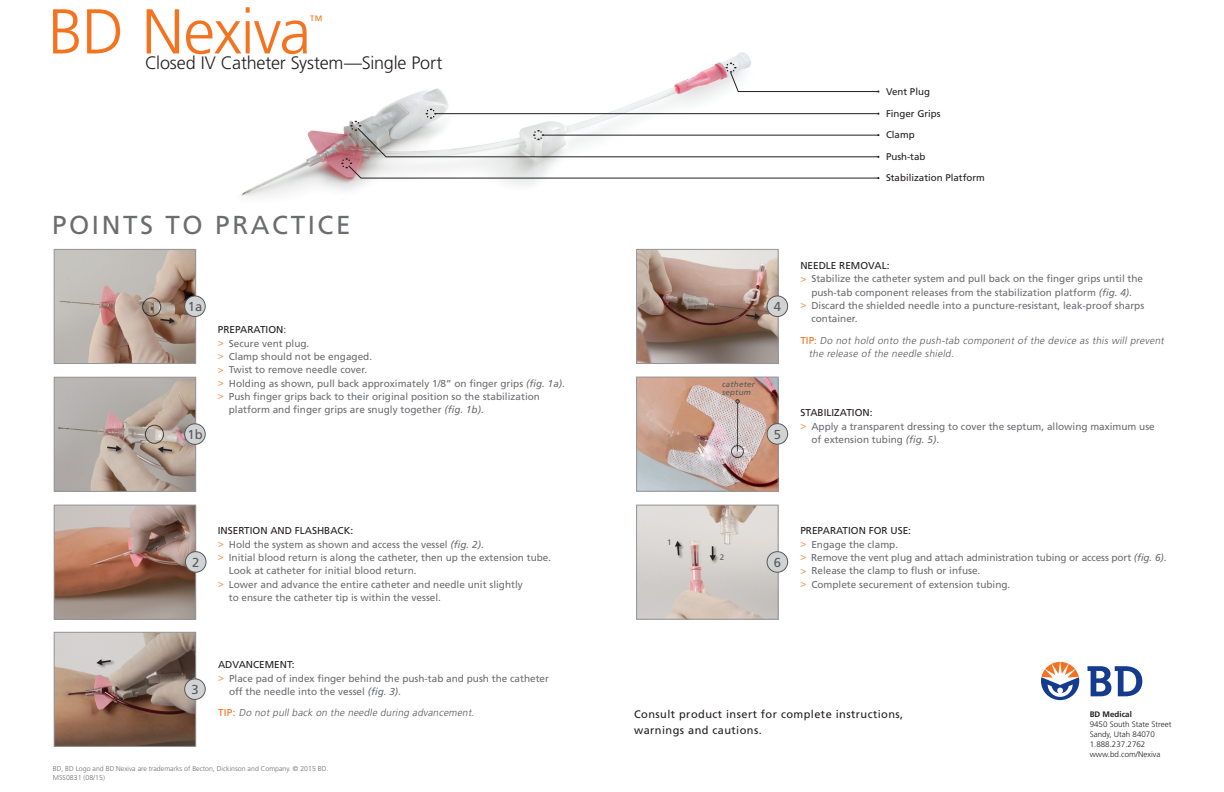
<style>
.page{position:relative;width:1224px;height:792px;background:#fff}
.page>*{position:absolute;margin:0;border:0;box-sizing:border-box;transform-origin:0 0}
._1__Product_Name_Ful{font:300 63.2px "Frutiger LT Std";letter-spacing:-.02em;color:#f47321}
.t1{font:26px "Frutiger LT Std";letter-spacing:.1em;color:#6c6d70}
._1__Product_Descript{font:300 18px "Frutiger LT Std";letter-spacing:-.01em;color:#231f20}
._1__Product_Name_Ful-2{font:300 13.5px "Frutiger LT Std";color:#f47321}
.t2{font:13px "Frutiger LT Std";color:#57585a}
.t3{font:11px "Frutiger LT Std";letter-spacing:.04em;color:#231f20}
.grey_bullet{font:10px/13.3px "Frutiger LT Std";color:#6c6d70}
.italic_note{font:italic 300 10px/13.3px "Frutiger LT Std";color:#57585a}
.t4{font:10px "Frutiger LT Std";color:#231f20}
.t5{font:9.7px "Frutiger LT Std";color:#231f20}
._6__Address_Block{font:300 8px "Frutiger LT Std";color:#231f20}
.italic_note-2{font:italic 8px "Frutiger LT Std";letter-spacing:.03em;color:#57585a}
._6__Address_Block-2{font:700 8px "Frutiger LT Std";color:#231f20}
.italic_note-3{font:8px "Frutiger LT Std";color:#57585a}
.t6{font:300 7px "Frutiger LT Std";color:#6c6d70}
.s1{color:#57585a}
.s2{color:#f7985a}
.s3{font-style:italic}
.s4{font-weight:400;font-style:normal;color:#f47321}
</style>
<div class="page">
<img style="left:241px;top:52px;width:510px;height:145px">
<img style="left:56px;top:379px;width:138px;height:111px">
<div style="left:54px;top:377px;width:142px;height:115px;border:1px solid #939598"></div>
<div style="left:185px;top:424px;width:20px;height:20px;background:#d1d2d4;border-radius:50%"></div>
<div style="left:184px;top:424px;width:21px;height:21px;border:1px solid #57585a;border-radius:50%"></div>
<img style="left:56px;top:507px;width:138px;height:110px">
<div style="left:54px;top:505px;width:142px;height:114px;border:1px solid #939598"></div>
<div style="left:185px;top:552px;width:21px;height:20px;background:#d1d2d4;border-radius:50%"></div>
<div style="left:185px;top:551px;width:21px;height:21px;border:1px solid #57585a;border-radius:50%"></div>
<img style="left:56px;top:634px;width:138px;height:111px">
<div style="left:54px;top:632px;width:142px;height:115px;border:1px solid #939598"></div>
<div style="left:185px;top:679px;width:20px;height:20px;background:#d1d2d4;border-radius:50%"></div>
<div style="left:184px;top:679px;width:21px;height:21px;border:1px solid #57585a;border-radius:50%"></div>
<img style="left:638px;top:251px;width:138px;height:111px">
<div style="left:636px;top:249px;width:142px;height:115px;border:1px solid #939598"></div>
<div style="left:767px;top:296px;width:21px;height:21px;background:#d1d2d4;border-radius:50%"></div>
<div style="left:767px;top:296px;width:21px;height:21px;border:1px solid #57585a;border-radius:50%"></div>
<img style="left:638px;top:507px;width:138px;height:110px">
<div style="left:636px;top:505px;width:142px;height:114px;border:1px solid #939598"></div>
<div style="left:767px;top:552px;width:21px;height:20px;background:#d1d2d4;border-radius:50%"></div>
<div style="left:767px;top:551px;width:21px;height:21px;border:1px solid #57585a;border-radius:50%"></div>
<div style="left:107px;top:445px;width:18px;height:10px;background:#231f20;opacity:.5"></div>
<svg style="left:107px;top:445px;width:15px;height:6px"></svg>
<div style="left:158px;top:446px;width:18px;height:10px;background:#231f20;opacity:.5"></div>
<svg style="left:158px;top:446px;width:14px;height:7px"></svg>
<div style="left:745px;top:313px;width:19px;height:11px;background:#231f20;opacity:.5"></div>
<svg style="left:746px;top:313px;width:14px;height:6px"></svg>
<div style="left:96px;top:659px;width:19px;height:10px;background:#231f20;opacity:.5"></div>
<svg style="left:96px;top:659px;width:15px;height:6px"></svg>
<svg style="left:1087px;top:666px;width:55px;height:30px"></svg>
<svg style="left:1041px;top:662px;width:38px;height:38px"></svg>
<div style="left:709px;top:546px;width:11px;height:19px;background:#231f20;opacity:.5"></div>
<svg style="left:710px;top:546px;width:6px;height:15px"></svg>
<div style="left:145px;top:425px;width:19px;height:19px;border:1px solid #57585a;border-radius:50%"></div>
<img style="left:56px;top:251px;width:138px;height:111px">
<div style="left:54px;top:249px;width:142px;height:115px;border:1px solid #939598"></div>
<div style="left:185px;top:296px;width:20px;height:21px;background:#d1d2d4;border-radius:50%"></div>
<div style="left:184px;top:296px;width:21px;height:21px;border:1px solid #57585a;border-radius:50%"></div>
<div style="left:160px;top:317px;width:19px;height:10px;background:#231f20;opacity:.5"></div>
<svg style="left:160px;top:318px;width:15px;height:6px"></svg>
<div style="left:142px;top:298px;width:19px;height:18px;border:1px solid #57585a;border-radius:50%"></div>
<div style="left:675px;top:540px;width:10px;height:20px;background:#231f20;opacity:.5"></div>
<svg style="left:675px;top:541px;width:6px;height:14px"></svg>
<svg style="left:340px;top:108px;width:539px;height:71px"></svg>
<svg style="left:725px;top:62px;width:154px;height:31px"></svg>
<img style="left:638px;top:379px;width:138px;height:110px">
<div style="left:636px;top:377px;width:142px;height:114px;border:1px solid #939598"></div>
<div style="left:767px;top:424px;width:21px;height:20px;background:#d1d2d4;border-radius:50%"></div>
<div style="left:767px;top:423px;width:21px;height:21px;border:1px solid #57585a;border-radius:50%"></div>
<hr style="left:737px;top:403px;width:1px;height:48px;background:#57585a">
<svg style="left:736px;top:399px;width:3px;height:4px"></svg>
<div style="left:731px;top:445px;width:13px;height:13px;border:1px solid #57585a;border-radius:50%"></div>
<p class="_1__Product_Name_Ful" style="left:48px;top:-4px;width:265px">BD Nexiva</p>
<p class="_1__Product_Name_Ful-2" style="left:309px;top:12px;width:15px">™</p>
<p class="_1__Product_Descript" style="left:145px;top:52px;width:299px">Closed IV Catheter System—Single Port</p>
<p class="t1" style="left:52px;top:209px;width:300px">POINTS TO PRACTICE</p>
<p class="t2" style="left:188px;top:299px;width:16px">1a</p>
<p class="t2" style="left:187px;top:427px;width:17px">1b</p>
<p class="t4" style="left:218px;top:324px;width:70px">PREPARATION<span class="s1">:</span></p>
<p class="grey_bullet" style="left:218px;top:337px;width:93px"><span class="s2">&gt;</span> Secure vent plug.</p>
<p class="grey_bullet" style="left:218px;top:350px;width:156px"><span class="s2">&gt;</span> Clamp should not be engaged.</p>
<p class="grey_bullet" style="left:218px;top:363px;width:151px"><span class="s2">&gt;</span> Twist to remove needle cover.</p>
<p class="grey_bullet" style="left:218px;top:377px;width:349px"><span class="s2">&gt;</span> Holding as shown, pull back approximately 1/8” on finger grips <span class="s3">(fig. 1a)</span>.</p>
<p class="grey_bullet" style="left:229px;top:390px;width:313px;text-indent:-11px"><span class="s2">&gt;</span> Push finger grips back to their original position so the stabilization platform and finger grips are snugly together <span class="s3">(fig. 1b)</span>.</p>
<p class="t2" style="left:192px;top:554px;width:9px">2</p>
<p class="t4" style="left:218px;top:525px;width:137px">INSERTION AND FLASHBACK:</p>
<p class="grey_bullet" style="left:218px;top:538px;width:268px"><span class="s2">&gt;</span> Hold the system as shown and access the vessel <span class="s3">(fig. 2)</span>.</p>
<p class="grey_bullet" style="left:229px;top:551px;width:324px;text-indent:-11px"><span class="s2">&gt;</span> Initial blood return is along the catheter, then up the extension tube.<br>Look at catheter for initial blood return.</p>
<p class="grey_bullet" style="left:229px;top:578px;width:295px;text-indent:-11px"><span class="s2">&gt;</span> Lower and advance the entire catheter and needle unit slightly to ensure the catheter tip is within the vessel.</p>
<p class="t2" style="left:191px;top:682px;width:9px">3</p>
<p class="t4" style="left:218px;top:659px;width:78px">ADVANCEMENT:</p>
<p class="grey_bullet" style="left:229px;top:672px;width:322px;text-indent:-11px"><span class="s2">&gt;</span> Place pad of index finger behind the push-tab and push the catheter off the needle into the vessel <span class="s3">(fig. 3)</span>.</p>
<p class="italic_note" style="left:218px;top:706px;width:260px"><span class="s4">T I P :</span> Do not pull back on the needle during advancement.</p>
<p class="t6" style="left:53px;top:765px;width:277px">BD, BD Logo and BD Nexiva are trademarks of Becton, Dickinson and Company. © 2015 BD.</p>
<p class="t6" style="left:53px;top:773px;width:54px">MSS0831 (08/15)</p>
<p class="italic_note-3" style="left:667px;top:537px;width:6px">1</p>
<p class="t5" style="left:886px;top:86px;width:45px">Vent Plug</p>
<p class="t5" style="left:886px;top:107px;width:56px">Finger Grips</p>
<p class="t5" style="left:886px;top:129px;width:30px">Clamp</p>
<p class="t5" style="left:886px;top:151px;width:41px">Push-tab</p>
<p class="t5" style="left:886px;top:172px;width:100px">Stabilization Platform</p>
<p class="t2" style="left:774px;top:299px;width:9px">4</p>
<p class="italic_note-2" style="left:722px;top:379px;width:34px">catheter</p>
<p class="italic_note-2" style="left:722px;top:387px;width:30px">septum</p>
<p class="t2" style="left:774px;top:426px;width:9px">5</p>
<p class="t4" style="left:800px;top:260px;width:91px">NEEDLE REMOVAL:</p>
<p class="grey_bullet" style="left:800px;top:272px;width:344px;text-align:center"><span class="s2">&gt;</span> Stabilize the catheter system and pull back on the finger grips until the push-tab component releases from the stabilization platform <span class="s3">(fig. 4)</span>.</p>
<p class="grey_bullet" style="left:811px;top:299px;width:334px;text-indent:-11px"><span class="s2">&gt;</span> Discard the shielded needle into a puncture-resistant, leak-proof sharps container.</p>
<p class="italic_note" style="left:809px;top:334px;width:359px;text-indent:-8px"><span class="s4">T I P :</span> Do not hold onto the push-tab component of the device as this will prevent the release of the needle shield.</p>
<p class="t4" style="left:800px;top:407px;width:74px">STABILIZATION:</p>
<p class="grey_bullet" style="left:811px;top:420px;width:345px;text-indent:-11px"><span class="s2">&gt;</span> Apply a transparent dressing to cover the septum, allowing maximum use of extension tubing <span class="s3">(fig. 5)</span>.</p>
<p class="italic_note-3" style="left:720px;top:552px;width:6px">2</p>
<p class="t2" style="left:774px;top:554px;width:9px">6</p>
<p class="t4" style="left:800px;top:525px;width:112px">PREPARATION FOR USE:</p>
<p class="grey_bullet" style="left:800px;top:538px;width:99px"><span class="s2">&gt;</span> Engage the clamp.</p>
<p class="grey_bullet" style="left:800px;top:551px;width:368px"><span class="s2">&gt;</span> Remove the vent plug and attach administration tubing or access port <span class="s3">(fig. 6)</span>.</p>
<p class="grey_bullet" style="left:800px;top:564px;width:181px"><span class="s2">&gt;</span> Release the clamp to flush or infuse.</p>
<p class="grey_bullet" style="left:800px;top:578px;width:211px"><span class="s2">&gt;</span> Complete securement of extension tubing.</p>
<p class="t3" style="left:634px;top:707px;width:271px">Consult product insert for complete instructions,</p>
<p class="t3" style="left:634px;top:723px;width:129px">warnings and cautions.</p>
<p class="_6__Address_Block-2" style="left:1090px;top:709px;width:44px">BD Medical</p>
<p class="_6__Address_Block" style="left:1090px;top:719px;width:83px">9450 South State Street</p>
<p class="_6__Address_Block" style="left:1090px;top:729px;width:67px">Sandy, Utah 84070</p>
<p class="_6__Address_Block" style="left:1090px;top:739px;width:57px">1.888.237.2762</p>
<p class="_6__Address_Block" style="left:1090px;top:749px;width:72px">www.bd.com/Nexiva</p>
</div>
